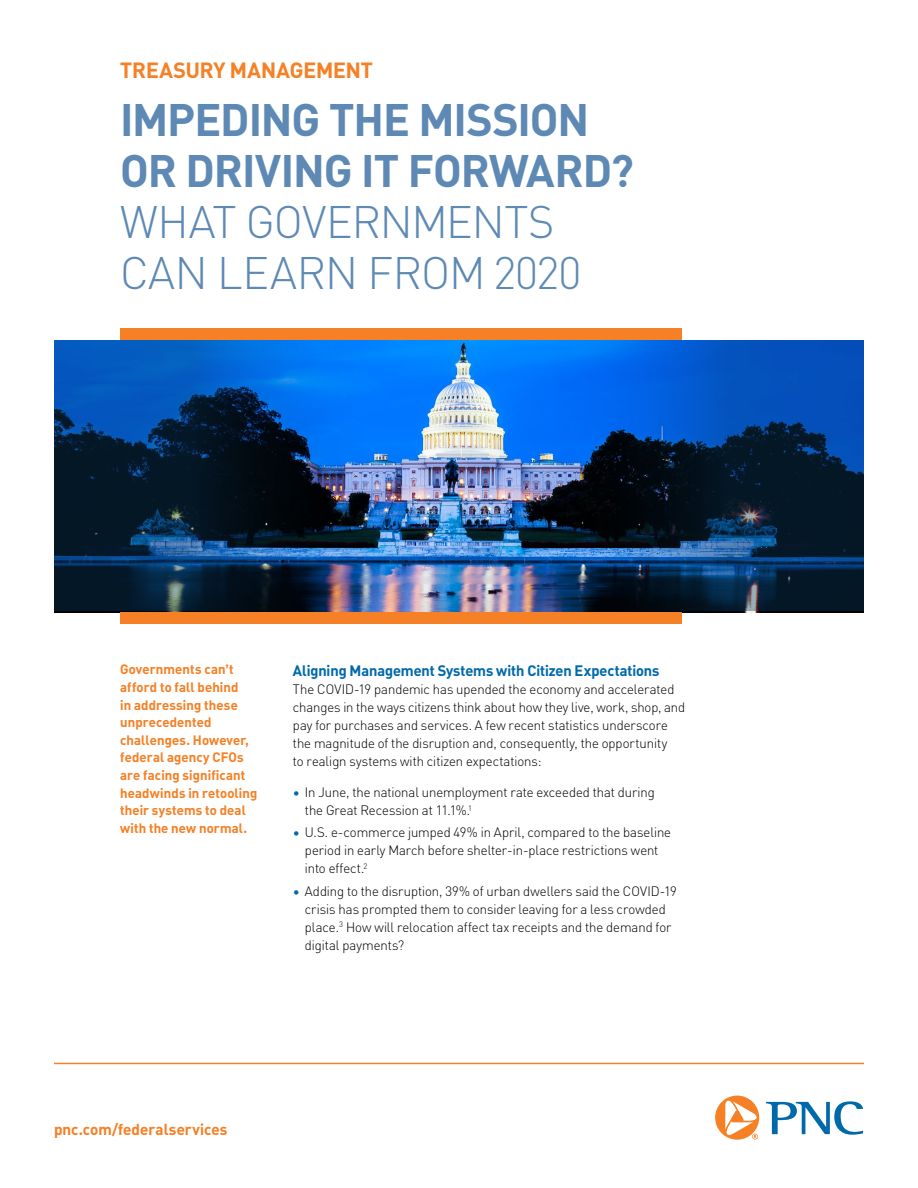
<style>
.page{position:relative;width:918px;height:1188px;background:#fff}
.page>*{position:absolute;margin:0;border:0;box-sizing:border-box;transform-origin:0 0}
.t1{font:700 45px/51px "PNC Brand";letter-spacing:-.01em;color:#5d89b4}
.t2{font:300 45px/51px "PNC Brand";color:#5d89b4}
.t3{font:700 21.75px "PNC Brand";color:#f58025}
.t4{font:700 15.6px "PNC Brand";letter-spacing:.005em;color:#f58025}
.t5{font:700 15px "PNC Brand";color:#0069aa}
.t6{font:300 13.5px/18px "PNC Brand";color:#000}
.t7{font:700 13.5px/17.7px "PNC Brand";letter-spacing:.01em;color:#f58025}
.s1{color:#0069aa}
</style>
<div class="page">
<svg style="left:54px;top:340px;width:261px;height:271px;background:#06315f"></svg>
<hr style="left:54px;top:1063px;width:810px;height:1px;background:#f58025">
<svg style="left:766px;top:1101px;width:97px;height:34px"></svg>
<svg style="left:715px;top:1096px;width:44px;height:43px"></svg>
<div style="left:120px;top:328px;width:561px;height:12px;background:#f58025"></div>
<div style="left:120px;top:612px;width:561px;height:12px;background:#f58025"></div>
<img style="left:315px;top:340px;width:549px;height:271px">
<h2 class="t3" style="left:120px;top:56px;width:254px">TREASURY MANAGEMENT</h2>
<h1 class="t1" style="left:120px;top:93px;width:515px">IMPEDING THE MISSION<br>OR DRIVING IT FORWARD?</h1>
<h1 class="t2" style="left:120px;top:196px;width:462px">WHAT GOVERNMENTS<br>CAN LEARN FROM 2020</h1>
<p class="t7" style="left:120px;top:660px;width:139px">Governments can’t afford to fall behind<br>in addressing these unprecedented challenges. However, federal agency CFOs are facing significant headwinds in retooling their systems to deal with the new normal.</p>
<p class="t5" style="left:293px;top:660px;width:368px">Aligning Management Systems with Citizen Expectations</p>
<p class="t6" style="left:293px;top:680px;width:394px">The COVID-19 pandemic has upended the economy and accelerated changes in the ways citizens think about how they live, work, shop, and pay for purchases and services. A few recent statistics underscore the magnitude of the disruption and, consequently, the opportunity<br>to realign systems with citizen expectations:</p>
<p class="t6" style="left:305px;top:783px;width:351px;text-indent:-12px"><span class="s1">•</span> In June, the national unemployment rate exceeded that during the Great Recession at 11.1%.<sup>1</sup></p>
<p class="t6" style="left:305px;top:823px;width:368px;text-indent:-12px"><span class="s1">•</span> U.S. e-commerce jumped 49% in April, compared to the baseline period in early March before shelter-in-place restrictions went into effect.<sup>2</sup></p>
<p class="t6" style="left:305px;top:882px;width:374px;text-indent:-12px"><span class="s1">•</span> Adding to the disruption, 39% of urban dwellers said the COVID-19 crisis has prompted them to consider leaving for a less crowded place.<sup>3</sup> How will relocation affect tax receipts and the demand for digital payments?</p>
<p class="t4" style="left:54px;top:1119px;width:175px">pnc.com/federalservices</p>
</div>
